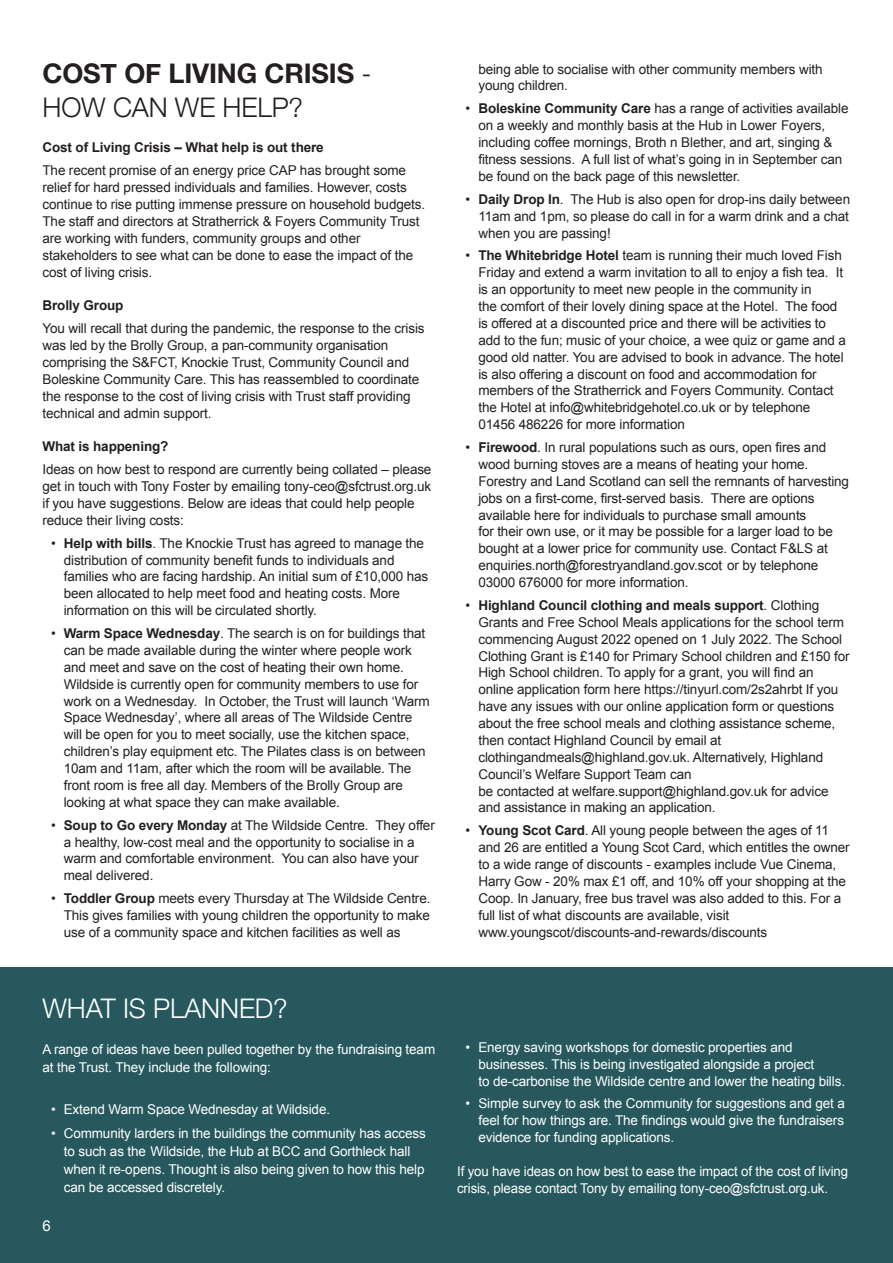
<style>
.page{position:relative;width:893px;height:1263px;background:#fff}
.page>*{position:absolute;margin:0;border:0;box-sizing:border-box;transform-origin:0 0}
.t1{font:700 27px/34.5px "Helvetica Neue";letter-spacing:-.005em;color:#231f20}
.t2{font:300 27px "Helvetica Neue";letter-spacing:-.005em;color:#fff}
.t3{font:15px "Arial";color:#fff}
.t4{font:13.5px/16.8px "Arial";letter-spacing:-.01em;color:#231f20}
.t5{font:13.5px/16.8px "Arial";letter-spacing:-.01em;color:#fff}
.t6{font:700 13.5px "Arial";letter-spacing:-.01em;color:#231f20}
.s1{font-weight:300}
.s2{font-weight:700}
</style>
<div class="page">
<div style="left:0;top:967px;width:893px;height:296px;background:#26585d"></div>
<p class="t1" style="left:43px;top:55px;width:331px">COST OF LIVING CRISIS <span class="s1">-<br>HOW CAN WE HELP?</span></p>
<p class="t6" style="left:43px;top:140px;width:283px">Cost of Living Crisis – What help is out there</p>
<p class="t4" style="left:43px;top:162px;width:384px">The recent promise of an energy price CAP has brought some relief for hard pressed individuals and families. However, costs continue to rise putting immense pressure on household budgets.<br>The staff and directors at Stratherrick &amp; Foyers Community Trust are working with funders, community groups and other stakeholders to see what can be done to ease the impact of the cost of living crisis.</p>
<p class="t6" style="left:43px;top:298px;width:83px">Brolly Group</p>
<p class="t4" style="left:43px;top:320px;width:384px">You will recall that during the pandemic, the response to the crisis was led by the Brolly Group, a pan-community organisation comprising the S&amp;FCT, Knockie Trust, Community Council and Boleskine Community Care. This has reassembled to coordinate the response to the cost of living crisis with Trust staff providing technical and admin support.</p>
<p class="t6" style="left:43px;top:439px;width:127px">What is happening?</p>
<p class="t4" style="left:43px;top:461px;width:390px">Ideas on how best to respond are currently being collated – please get in touch with Tony Foster by emailing tony-ceo@sfctrust.org.uk if you have suggestions. Below are ideas that could help people reduce their living costs:</p>
<p class="t4" style="left:64px;top:535px;width:366px;text-indent:-13px">• <span class="s2">Help with bills</span>. The Knockie Trust has agreed to manage the distribution of community benefit funds to individuals and families who are facing hardship. An initial sum of £10,000 has been allocated to help meet food and heating costs. More information on this will be circulated shortly.</p>
<p class="t4" style="left:64px;top:625px;width:368px;text-indent:-13px">• <span class="s2">Warm Space Wednesday</span>. The search is on for buildings that can be made available during the winter where people work and meet and save on the cost of heating their own home.<br>Wildside is currently open for community members to use for work on a Wednesday. In October, the Trust will launch ‘Warm Space Wednesday’, where all areas of The Wildside Centre will be open for you to meet socially, use the kitchen space, children’s play equipment etc. The Pilates class is on between 10am and 11am, after which the room will be available. The front room is free all day. Members of the Brolly Group are looking at what space they can make available.</p>
<p class="t4" style="left:64px;top:817px;width:373px;text-indent:-13px">• <span class="s2">Soup to Go every Monday</span> at The Wildside Centre. They offer a healthy, low-cost meal and the opportunity to socialise in a warm and comfortable environment. You can also have your meal delivered.</p>
<p class="t4" style="left:64px;top:890px;width:368px;text-align:justify;text-indent:-13px">• <span class="s2">Toddler Group</span> meets every Thursday at The Wildside Centre.<br>This gives families with young children the opportunity to make use of a community space and kitchen facilities as well as</p>
<p class="t4" style="left:478px;top:61px;width:346px">being able to socialise with other community members with young children.</p>
<p class="t4" style="left:478px;top:100px;width:372px;text-indent:-13px">• <span class="s2">Boleskine Community Care</span> has a range of activities available on a weekly and monthly basis at the Hub in Lower Foyers, including coffee mornings, Broth n Blether, and art, singing &amp; fitness sessions. A full list of what’s going in in September can be found on the back page of this newsletter.</p>
<p class="t4" style="left:478px;top:191px;width:373px;text-align:justify;text-indent:-13px">• <span class="s2">Daily Drop In</span>. The Hub is also open for drop-ins daily between 11am and 1pm, so please do call in for a warm drink and a chat when you are passing!</p>
<p class="t4" style="left:478px;top:247px;width:369px;text-indent:-13px">• <span class="s2">The Whitebridge Hotel</span> team is running their much loved Fish Friday and extend a warm invitation to all to enjoy a fish tea. It is an opportunity to meet new people in the community in<br>the comfort of their lovely dining space at the Hotel. The food is offered at a discounted price and there will be activities to add to the fun; music of your choice, a wee quiz or game and a good old natter. You are advised to book in advance. The hotel is also offering a discount on food and accommodation for members of the Stratherrick and Foyers Community. Contact the Hotel at info@whitebridgehotel.co.uk or by telephone 01456 486226 for more information</p>
<p class="t4" style="left:478px;top:439px;width:372px;text-indent:-13px">• <span class="s2">Firewood</span>. In rural populations such as ours, open fires and wood burning stoves are a means of heating your home.<br>Forestry and Land Scotland can sell the remnants of harvesting jobs on a first-come, first-served basis. There are options available here for individuals to purchase small amounts<br>for their own use, or it may be possible for a larger load to be bought at a lower price for community use. Contact F&amp;LS at enquiries.north@forestryandland.gov.scot or by telephone 03000 676000 for more information.</p>
<p class="t4" style="left:478px;top:597px;width:373px;text-indent:-13px">• <span class="s2">Highland Council clothing and meals support</span>. Clothing Grants and Free School Meals applications for the school term commencing August 2022 opened on 1 July 2022. The School Clothing Grant is £140 for Primary School children and £150 for High School children. To apply for a grant, you will find an online application form here https://tinyurl.com/2s2ahrbt If you have any issues with our online application form or questions about the free school meals and clothing assistance scheme, then contact Highland Council by email at clothingandmeals@highland.gov.uk. Alternatively, Highland Council’s Welfare Support Team can</p>
<p class="t4" style="left:478px;top:782px;width:352px">be contacted at welfare.support@highland.gov.uk for advice and assistance in making an application.</p>
<p class="t4" style="left:478px;top:822px;width:373px;text-indent:-13px">• <span class="s2">Young Scot Card</span>. All young people between the ages of 11 and 26 are entitled a Young Scot Card, which entitles the owner to a wide range of discounts - examples include Vue Cinema, Harry Gow - 20% max £1 off, and 10% off your shopping at the Coop. In January, free bus travel was also added to this. For a full list of what discounts are available, visit www.youngscot/discounts-and-rewards/discounts</p>
<p class="t2" style="left:43px;top:992px;width:247px">WHAT IS PLANNED?</p>
<p class="t5" style="left:43px;top:1040px;width:394px;line-height:18px">A range of ideas have been pulled together by the fundraising team at the Trust. They include the following:</p>
<p class="t5" style="left:51px;top:1101px;width:281px">• Extend Warm Space Wednesday at Wildside.</p>
<p class="t5" style="left:64px;top:1124px;width:364px;line-height:18px;text-indent:-13px">• Community larders in the buildings the community has access to such as the Wildside, the Hub at BCC and Gorthleck hall when it re-opens. Thought is also being given to how this help can be accessed discretely.</p>
<p class="t3" style="left:43px;top:1218px;width:10px">6</p>
<p class="t5" style="left:478px;top:1039px;width:368px;text-indent:-13px">• Energy saving workshops for domestic properties and businesses. This is being investigated alongside a project<br>to de-carbonise the Wildside centre and lower the heating bills.</p>
<p class="t5" style="left:478px;top:1095px;width:368px;text-align:justify;text-indent:-13px">• Simple survey to ask the Community for suggestions and get a feel for how things are. The findings would give the fundraisers evidence for funding applications.</p>
<p class="t5" style="left:457px;top:1163px;width:392px">If you have ideas on how best to ease the impact of the cost of living crisis, please contact Tony by emailing tony-ceo@sfctrust.org.uk.</p>
</div>
